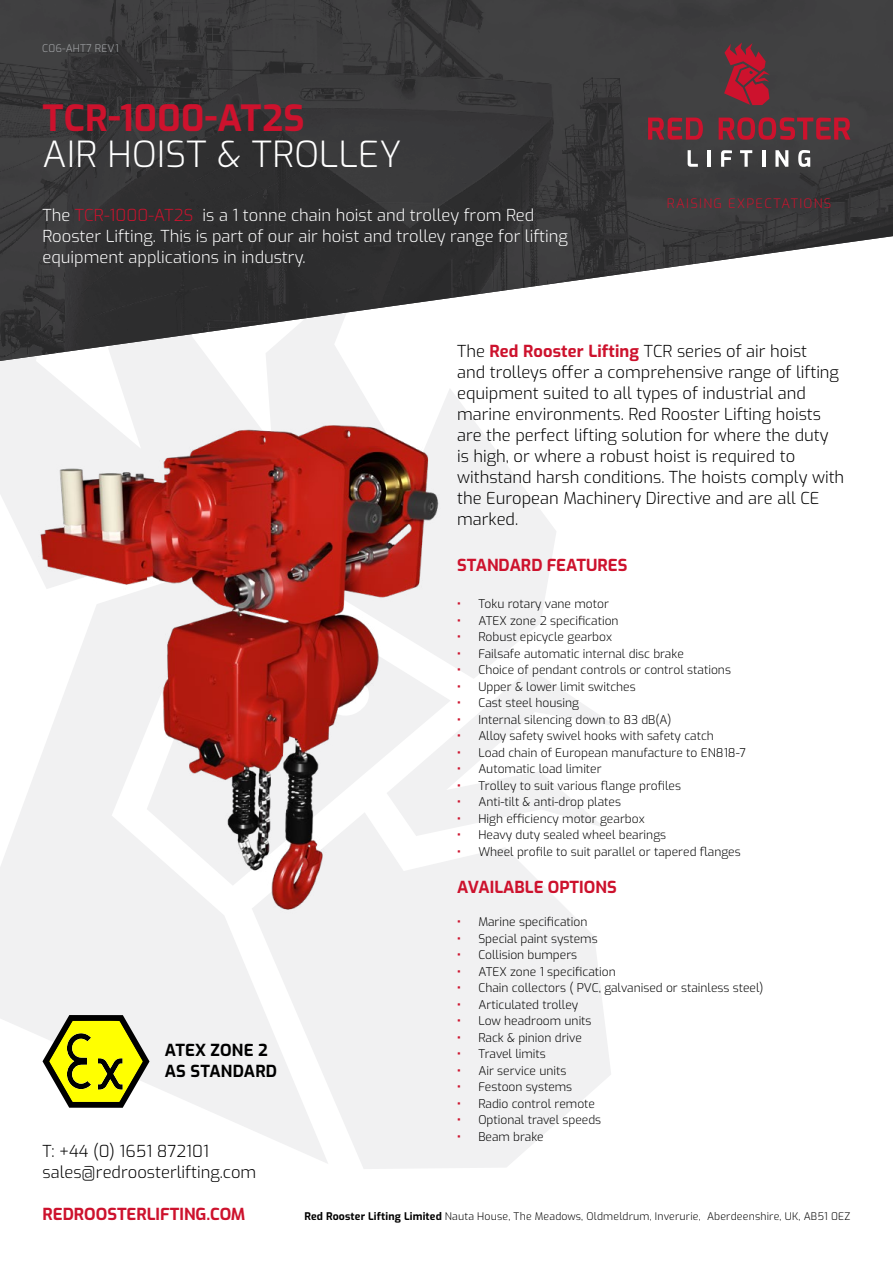
<style>
.page{position:relative;width:893px;height:1263px;background:#fff}
.page>*{position:absolute;margin:0;border:0;box-sizing:border-box;transform-origin:0 0}
.t1{font:300 36px "Exo";letter-spacing:.01em;color:#fff}
.t2{font:700 36px "Exo";letter-spacing:.01em;color:#cd122d}
.t3{font:300 16.5px/21px "Exo";color:#000}
.t4{font:300 16.5px/21px "Exo";color:#fff}
.t5{font:700 16.5px "Exo";color:#cd122d}
.t6{font:700 16.5px/21px "Exo";letter-spacing:.01em;color:#000}
.t7{font:300 13.05px "Exo";letter-spacing:.1em;color:#cd122d}
.t8{font:300 12px "Exo";color:#000}
.t9{font:300 10.5px "Exo";letter-spacing:.015em;color:#000}
.t10{font:300 10.5px "Exo";letter-spacing:.01em;color:#a7a9ac}
.s1{color:#cd122d}
.s2{font-weight:700;color:#cd122d}
.s3{font-weight:700}
</style>
<div class="page">
<svg style="left:538px;top:679px;width:77px;height:133px"></svg>
<svg style="left:328px;top:812px;width:283px;height:357px;fill:#f1f1f2"></svg>
<svg style="left:0;top:362px;width:556px;height:317px"></svg>
<svg style="left:0;top:563px;width:328px;height:600px;fill:#f1f1f2"></svg>
<img style="left:0;top:0;width:893px;height:362px">
<img style="left:11px;top:410px;width:527px;height:513px">
<svg style="left:39px;top:1012px;width:114px;height:101px"></svg>
<svg style="left:648px;top:118px;width:55px;height:22px"></svg>
<svg style="left:719px;top:117px;width:131px;height:23px;background:#832a37"></svg>
<svg style="left:688px;top:150px;width:10px;height:17px"></svg>
<hr style="left:708px;top:150px;width:3px;height:17px;background:#fff">
<svg style="left:721px;top:150px;width:11px;height:17px"></svg>
<svg style="left:740px;top:150px;width:12px;height:17px"></svg>
<hr style="left:762px;top:150px;width:3px;height:17px;background:#fff">
<svg style="left:775px;top:150px;width:13px;height:17px"></svg>
<svg style="left:798px;top:150px;width:12px;height:17px"></svg>
<svg style="left:724px;top:43px;width:46px;height:62px;background:#912535"></svg>
<p class="t10" style="left:42px;top:41px;width:78px">C06-AHT7 REV1</p>
<h1 class="t2" style="left:43px;top:91px;width:264px">TCR-1000-AT2S</h1>
<h1 class="t1" style="left:43px;top:127px;width:361px">AIR HOIST &amp; TROLLEY</h1>
<h2 class="t4" style="left:43px;top:203px;width:527px">The <span class="s1">TCR-1000-AT2S</span> is a 1 tonne chain hoist and trolley from Red<br>Rooster Lifting. This is part of our air hoist and trolley range for lifting equipment applications in industry.</h2>
<p class="t7" style="left:667px;top:194px;width:166px">RAISING EXPECTATIONS</p>
<h2 class="t6" style="left:165px;top:1038px;width:114px">ATEX ZONE 2<br>AS STANDARD</h2>
<h2 class="t3" style="left:43px;top:1139px;width:215px">T: +44 (0) 1651 872101 sales@redroosterlifting.com</h2>
<h2 class="t5" style="left:43px;top:1201px;width:204px">REDROOSTERLIFTING.COM</h2>
<p class="t3" style="left:457px;top:339px;width:389px">The <span class="s2">Red Rooster Lifting</span> TCR series of air hoist<br>and trolleys offer a comprehensive range of lifting equipment suited to all types of industrial and marine environments. Red Rooster Lifting hoists are the perfect lifting solution for where the duty is high, or where a robust hoist is required to withstand harsh conditions. The hoists comply with the European Machinery Directive and are all CE marked.</p>
<h2 class="t5" style="left:457px;top:552px;width:172px">STANDARD FEATURES</h2>
<p class="t8" style="left:457px;top:595px;width:153px"><span class="s2">•</span> Toku rotary vane motor</p>
<p class="t8" style="left:457px;top:612px;width:163px"><span class="s2">•</span> ATEX zone 2 specification</p>
<p class="t8" style="left:457px;top:628px;width:156px"><span class="s2">•</span> Robust epicycle gearbox</p>
<p class="t8" style="left:457px;top:645px;width:228px"><span class="s2">•</span> Failsafe automatic internal disc brake</p>
<p class="t8" style="left:457px;top:661px;width:275px"><span class="s2">•</span> Choice of pendant controls or control stations</p>
<p class="t8" style="left:457px;top:678px;width:180px"><span class="s2">•</span> Upper &amp; lower limit switches</p>
<p class="t8" style="left:457px;top:694px;width:123px"><span class="s2">•</span> Cast steel housing</p>
<p class="t8" style="left:457px;top:711px;width:216px"><span class="s2">•</span> Internal silencing down to 83 dB(A)</p>
<p class="t8" style="left:457px;top:727px;width:258px"><span class="s2">•</span> Alloy safety swivel hooks with safety catch</p>
<p class="t8" style="left:457px;top:744px;width:290px"><span class="s2">•</span> Load chain of European manufacture to EN818-7</p>
<p class="t8" style="left:457px;top:760px;width:146px"><span class="s2">•</span> Automatic load limiter</p>
<p class="t8" style="left:457px;top:777px;width:225px"><span class="s2">•</span> Trolley to suit various flange profiles</p>
<p class="t8" style="left:457px;top:793px;width:165px"><span class="s2">•</span> Anti-tilt &amp; anti-drop plates</p>
<p class="t8" style="left:457px;top:810px;width:189px"><span class="s2">•</span> High efficiency motor gearbox</p>
<p class="t8" style="left:457px;top:826px;width:211px"><span class="s2">•</span> Heavy duty sealed wheel bearings</p>
<p class="t8" style="left:457px;top:843px;width:285px"><span class="s2">•</span> Wheel profile to suit parallel or tapered flanges</p>
<h2 class="t5" style="left:457px;top:875px;width:161px">AVAILABLE OPTIONS</h2>
<p class="t8" style="left:457px;top:913px;width:132px"><span class="s2">•</span> Marine specification</p>
<p class="t8" style="left:457px;top:930px;width:142px"><span class="s2">•</span> Special paint systems</p>
<p class="t8" style="left:457px;top:946px;width:122px"><span class="s2">•</span> Collision bumpers</p>
<p class="t8" style="left:457px;top:963px;width:160px"><span class="s2">•</span> ATEX zone 1 specification</p>
<p class="t8" style="left:457px;top:979px;width:308px"><span class="s2">•</span> Chain collectors ( PVC, galvanised or stainless steel)</p>
<p class="t8" style="left:457px;top:996px;width:123px"><span class="s2">•</span> Articulated trolley</p>
<p class="t8" style="left:457px;top:1012px;width:136px"><span class="s2">•</span> Low headroom units</p>
<p class="t8" style="left:457px;top:1029px;width:126px"><span class="s2">•</span> Rack &amp; pinion drive</p>
<p class="t8" style="left:457px;top:1045px;width:90px"><span class="s2">•</span> Travel limits</p>
<p class="t8" style="left:457px;top:1062px;width:111px"><span class="s2">•</span> Air service units</p>
<p class="t8" style="left:457px;top:1078px;width:117px"><span class="s2">•</span> Festoon systems</p>
<p class="t8" style="left:457px;top:1095px;width:139px"><span class="s2">•</span> Radio control remote</p>
<p class="t8" style="left:457px;top:1111px;width:146px"><span class="s2">•</span> Optional travel speeds</p>
<p class="t8" style="left:457px;top:1128px;width:88px"><span class="s2">•</span> Beam brake</p>
<p class="t9" style="left:304px;top:1209px;width:548px"><span class="s3">Red Rooster Lifting Limited</span> Nauta House, The Meadows, Oldmeldrum, Inverurie, Aberdeenshire, UK, AB51 0EZ</p>
</div>
